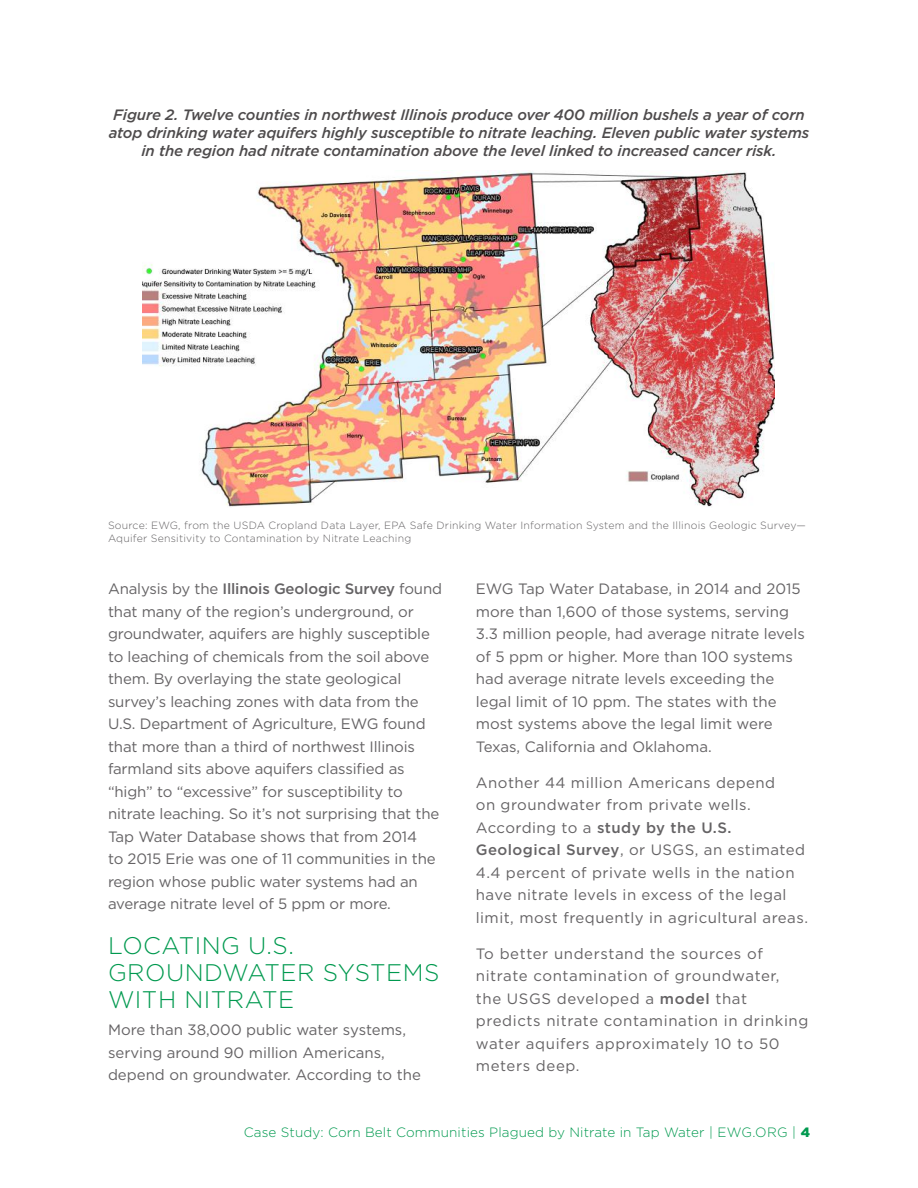
<style>
.page{position:relative;width:918px;height:1188px;background:#fff}
.page>*{position:absolute;margin:0;border:0;box-sizing:border-box;transform-origin:0 0}
.t1{font:300 24px/27px "Gotham";letter-spacing:.02em;color:#00994f}
.t2{font:15px/22.5px "Gotham";color:#656365}
.t3{font:italic 500 15px/18px "Gotham";letter-spacing:-.01em;color:#4e4b4c;text-align:center}
.t4{font:15px/22.5px "Gotham";letter-spacing:.03em;color:#656365}
.t5{font:15px/22.5px "Gotham";letter-spacing:.04em;color:#656365}
.t6{font:300 13.5px "Gotham";letter-spacing:.01em;color:#00994f}
.t7{font:300 10.5px/12.8px "Gotham";letter-spacing:.02em;color:#656365}
.s1{font-weight:500}
.s2{font-weight:900}
</style>
<div class="page">
<img style="left:142px;top:171px;width:633px;height:336px">
<p class="t3" style="left:109px;top:106px;width:702px">Figure 2. Twelve counties in northwest Illinois produce over 400 million bushels a year of corn atop drinking water aquifers highly susceptible to nitrate leaching. Eleven public water systems in the region had nitrate contamination above the level linked to increased cancer risk.</p>
<p class="t7" style="left:108px;top:519px;width:700px">Source: EWG, from the USDA Cropland Data Layer, EPA Safe Drinking Water Information System and the Illinois Geologic Survey—<br>Aquifer Sensitivity to Contamination by Nitrate Leaching</p>
<p class="t2" style="left:108px;top:577px;width:336px">Analysis by the <span class="s1">Illinois Geologic Survey</span> found that many of the region’s underground, or groundwater, aquifers are highly susceptible to leaching of chemicals from the soil above them. By overlaying the state geological survey’s leaching zones with data from the U.S. Department of Agriculture, EWG found that more than a third of northwest Illinois farmland sits above aquifers classified as “high” to “excessive” for susceptibility to nitrate leaching. So it’s not surprising that the Tap Water Database shows that from 2014<br>to 2015 Erie was one of 11 communities in the region whose public water systems had an average nitrate level of 5 ppm or more.</p>
<h1 class="t1" style="left:108px;top:931px;width:333px">LOCATING U.S.<br>GROUNDWATER SYSTEMS<br>WITH NITRATE</h1>
<p class="t2" style="left:108px;top:1018px;width:314px">More than 38,000 public water systems, serving around 90 million Americans, depend on groundwater. According to the</p>
<p class="t2" style="left:476px;top:577px;width:330px">EWG Tap Water Database, in 2014 and 2015 more than 1,600 of those systems, serving 3.3 million people, had average nitrate levels of 5 ppm or higher. More than 100 systems had average nitrate levels exceeding the legal limit of 10 ppm. The states with the most systems above the legal limit were Texas, California and Oklahoma.</p>
<p class="t4" style="left:476px;top:771px;width:334px">Another 44 million Americans depend<br>on groundwater from private wells.<br>According to a <span class="s1">study by the U.S.<br>Geological Survey</span>, or USGS, an estimated 4.4 percent of private wells in the nation have nitrate levels in excess of the legal limit, most frequently in agricultural areas.</p>
<p class="t5" style="left:476px;top:942px;width:334px">To better understand the sources of nitrate contamination of groundwater, the USGS developed a <span class="s1">model</span> that predicts nitrate contamination in drinking water aquifers approximately 10 to 50 meters deep.</p>
<p class="t6" style="left:244px;top:1124px;width:568px">Case Study: Corn Belt Communities Plagued by Nitrate in Tap Water | EWG.ORG | <span class="s2">4</span></p>
</div>
